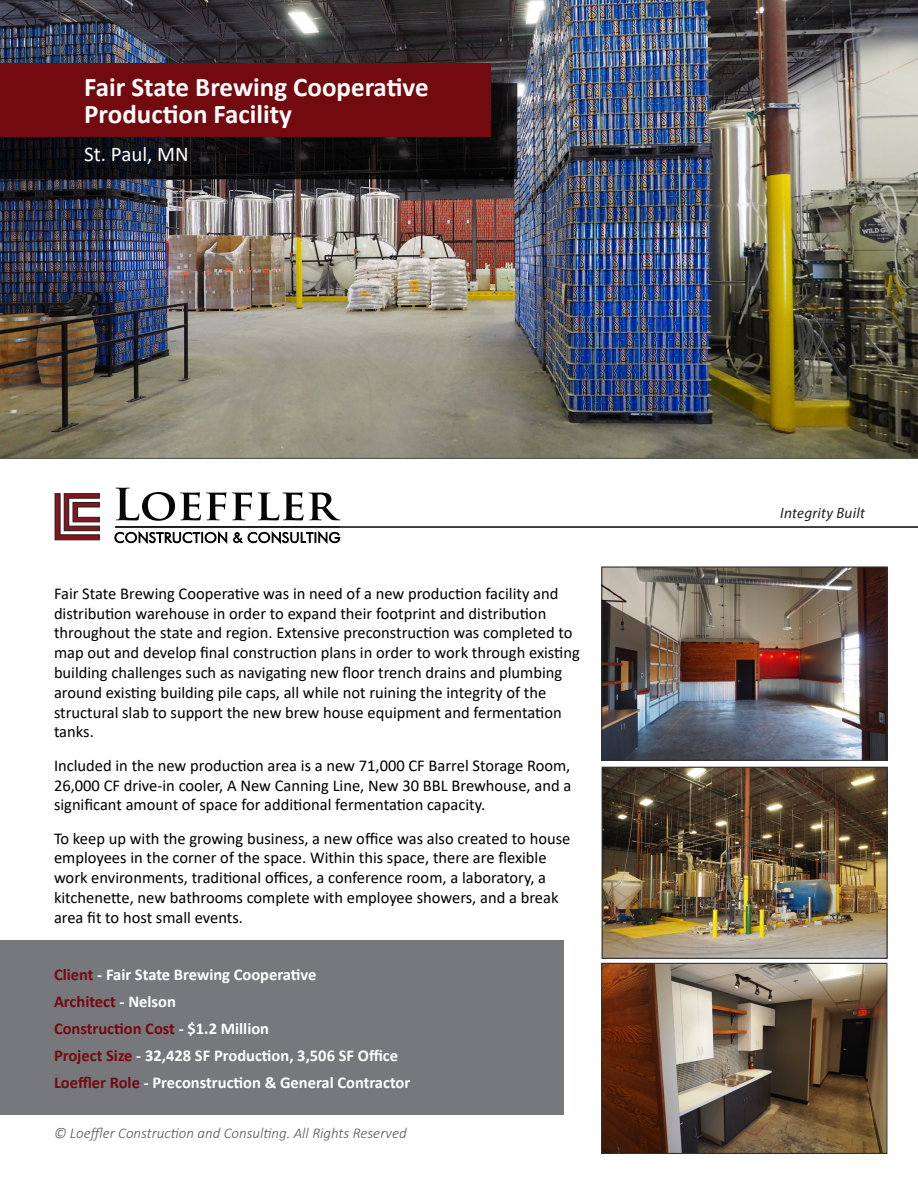
<style>
.page{position:relative;width:918px;height:1188px;background:#fff}
.page>*{position:absolute;margin:0;border:0;box-sizing:border-box;transform-origin:0 0}
.Title_Project_Name{font:700 27px "Calibri";color:#fff}
.Subtitle_Location{font:21px "Calibri";color:#fff}
.t1{font:16.5px/19.8px "Calibri";color:#000}
.t2{font:700 16.5px "Calibri";color:#fff}
.t3{font:700 16.5px "Calibri";color:#730a10}
.t4{font:italic 300 15px "Calibri";color:#545557}
.t5{font:italic 15px "Myriad Pro";letter-spacing:.02em;color:#231f20}
.s1{color:#730a10}
.s2{color:#fff}
</style>
<div class="page">
<img style="left:0;top:0;width:918px;height:459px">
<svg style="left:0;top:83px;width:517px;height:96px;background:#0e0d10"></svg>
<div style="left:0;top:63px;width:490px;height:74px;background:#730a10"></div>
<img style="left:604px;top:769px;width:282px;height:188px">
<div style="left:602px;top:767px;width:286px;height:192px;border:1px solid #322e2e"></div>
<img style="left:603px;top:568px;width:283px;height:191px">
<div style="left:601px;top:566px;width:287px;height:195px;border:1px solid #322e2e"></div>
<img style="left:604px;top:965px;width:281px;height:187px">
<div style="left:602px;top:963px;width:285px;height:191px;border:1px solid #322e2e"></div>
<hr style="left:115px;top:526px;width:803px;height:2px;background:#050604">
<svg style="left:55px;top:493px;width:45px;height:47px"></svg>
<svg style="left:116px;top:488px;width:110px;height:33px"></svg>
<svg style="left:232px;top:492px;width:20px;height:28px"></svg>
<svg style="left:258px;top:492px;width:82px;height:28px"></svg>
<svg style="left:114px;top:531px;width:226px;height:13px"></svg>
<div style="left:0;top:940px;width:564px;height:175px;background:#76787b"></div>
<p class="Title_Project_Name" style="left:84px;top:68px;width:346px">Fair State Brewing Cooperative</p>
<p class="Title_Project_Name" style="left:84px;top:95px;width:209px">Production Facility</p>
<p class="Subtitle_Location" style="left:84px;top:140px;width:106px">St. Paul, MN</p>
<p class="t1" style="left:54px;top:583px;width:527px">Fair State Brewing Cooperative was in need of a new production facility and distribution warehouse in order to expand their footprint and distribution throughout the state and region. Extensive preconstruction was completed to map out and develop final construction plans in order to work through existing building challenges such as navigating new floor trench drains and plumbing around existing building pile caps, all while not ruining the integrity of the structural slab to support the new brew house equipment and fermentation tanks.</p>
<p class="t1" style="left:54px;top:755px;width:519px;text-align:justify">Included in the new production area is a new 71,000 CF Barrel Storage Room, 26,000 CF drive-in cooler, A New Canning Line, New 30 BBL Brewhouse, and a significant amount of space for additional fermentation capacity.</p>
<p class="t1" style="left:54px;top:828px;width:518px">To keep up with the growing business, a new office was also created to house employees in the corner of the space. Within this space, there are flexible work environments, traditional offices, a conference room, a laboratory, a kitchenette, new bathrooms complete with employee showers, and a break area fit to host small events.</p>
<p class="t2" style="left:54px;top:962px;width:264px"><span class="s1">Client</span> - Fair State Brewing Cooperative</p>
<p class="t3" style="left:54px;top:989px;width:123px">Architect <span class="s2">- Nelson</span></p>
<p class="t3" style="left:54px;top:1016px;width:217px">Construction Cost <span class="s2">- $1.2 Million</span></p>
<p class="t2" style="left:54px;top:1043px;width:346px"><span class="s1">Project Size</span> - 32,428 SF Production, 3,506 SF Office</p>
<p class="t2" style="left:54px;top:1070px;width:358px"><span class="s1">Loeffler Role</span> - Preconstruction &amp; General Contractor</p>
<p class="t4" style="left:54px;top:1124px;width:354px">© Loeffler Construction and Consulting. All Rights Reserved</p>
<p class="t5" style="left:780px;top:504px;width:86px">Integrity Built</p>
</div>
